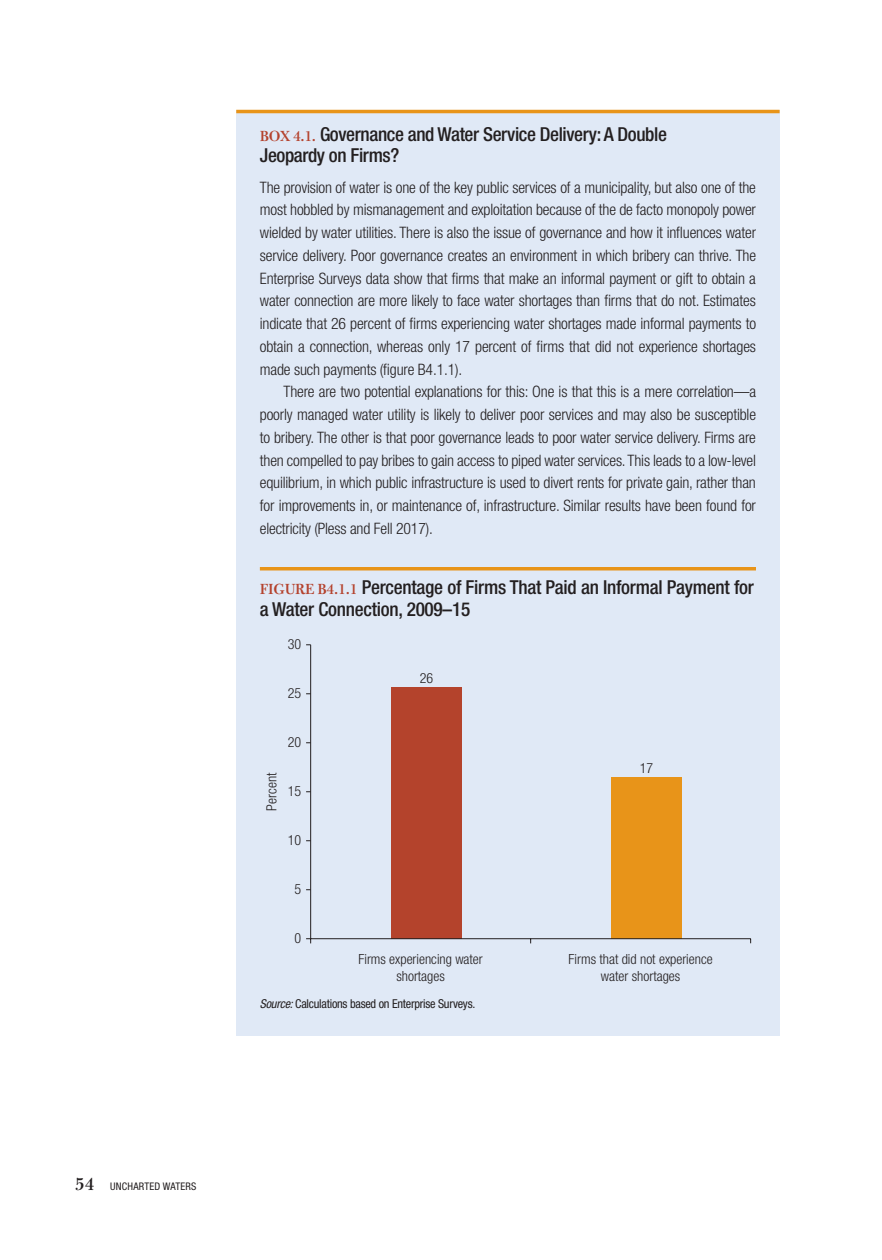
<style>
.page{position:relative;width:882px;height:1260px;background:#fff}
.page>*{position:absolute;margin:0;border:0;box-sizing:border-box;transform-origin:0 0}
.t1{font:500 condensed 19.25px/21px "Helvetica Neue";letter-spacing:-.015em;color:#231f20}
.t2{font:300 condensed 15.75px/22.8px "Helvetica Neue";letter-spacing:-.01em;color:#231f20;text-align:justify}
.t3{font:300 condensed 14px/16.8px "Helvetica Neue";color:#231f20;text-align:center}
.t4{font:condensed 12.25px "Helvetica Neue";letter-spacing:-.02em;color:#231f20}
.t5{font:condensed 10.5px "Helvetica Neue";letter-spacing:.02em;color:#231f20}
.s1{font-family:"Bulmer";font-weight:600;font-stretch:normal;font-size:15.75px;color:#b4422d}
.s2{font-style:italic}
.s3{font-family:"Bulmer";font-weight:600;font-stretch:normal;font-size:19.25px}
</style>
<div class="page">
<div style="left:236px;top:110px;width:544px;height:925px;background:#e0e9f6"></div>
<hr style="left:236px;top:110px;width:544px;height:3px;background:#e89419">
<hr style="left:260px;top:567px;width:496px;height:3px;background:#e89419">
<svg style="left:310px;top:644px;width:442px;height:300px"></svg>
<p class="t1" style="left:260px;top:124px;width:409px"><span class="s1">BOX 4.1.</span> Governance and Water Service Delivery: A Double<br>Jeopardy on Firms?</p>
<p class="t2" style="left:260px;top:176px;width:498px">The provision of water is one of the key public services of a municipality, but also one of the most hobbled by mismanagement and exploitation because of the de facto monopoly power wielded by water utilities. There is also the issue of governance and how it influences water service delivery. Poor governance creates an environment in which bribery can thrive. The Enterprise Surveys data show that firms that make an informal payment or gift to obtain a water connection are more likely to face water shortages than firms that do not. Estimates indicate that 26 percent of firms experiencing water shortages made informal payments to obtain a connection, whereas only 17 percent of firms that did not experience shortages made such payments (figure B4.1.1).</p>
<p class="t2" style="left:260px;top:380px;width:498px;text-indent:24px">There are two potential explanations for this: One is that this is a mere correlation—a poorly managed water utility is likely to deliver poor services and may also be susceptible to bribery. The other is that poor governance leads to poor water service delivery. Firms are then compelled to pay bribes to gain access to piped water services. This leads to a low-level equilibrium, in which public infrastructure is used to divert rents for private gain, rather than for improvements in, or maintenance of, infrastructure. Similar results have been found for electricity (Pless and Fell 2017).</p>
<p class="t1" style="left:260px;top:576px;width:495px;line-height:21.9px"><span class="s1">FIGURE B4.1.1</span> Percentage of Firms That Paid an Informal Payment for a Water Connection, 2009–15</p>
<p class="t3" style="left:288px;top:636px;width:15px">30</p>
<p class="t3" style="left:263px;top:811px;width:39px;rotate:-90deg">Percent</p>
<p class="t3" style="left:288px;top:685px;width:15px">25</p>
<p class="t3" style="left:288px;top:734px;width:15px">20</p>
<p class="t3" style="left:288px;top:782px;width:15px">15</p>
<p class="t3" style="left:288px;top:831px;width:15px">10</p>
<p class="t3" style="left:295px;top:880px;width:8px">5</p>
<p class="t3" style="left:295px;top:929px;width:8px">0</p>
<p class="t3" style="left:420px;top:670px;width:15px">26</p>
<p class="t3" style="left:358px;top:951px;width:126px">Firms experiencing water shortages</p>
<p class="t4" style="left:260px;top:997px;width:217px"><span class="s2">Source:</span> Calculations based on Enterprise Surveys.</p>
<p class="t3" style="left:640px;top:760px;width:15px">17</p>
<p class="t3" style="left:569px;top:951px;width:146px">Firms that did not experience water shortages</p>
<p class="t5" style="left:75px;top:1180px;width:123px"><span class="s3">54</span> UNCHARTED WATERS</p>
</div>
